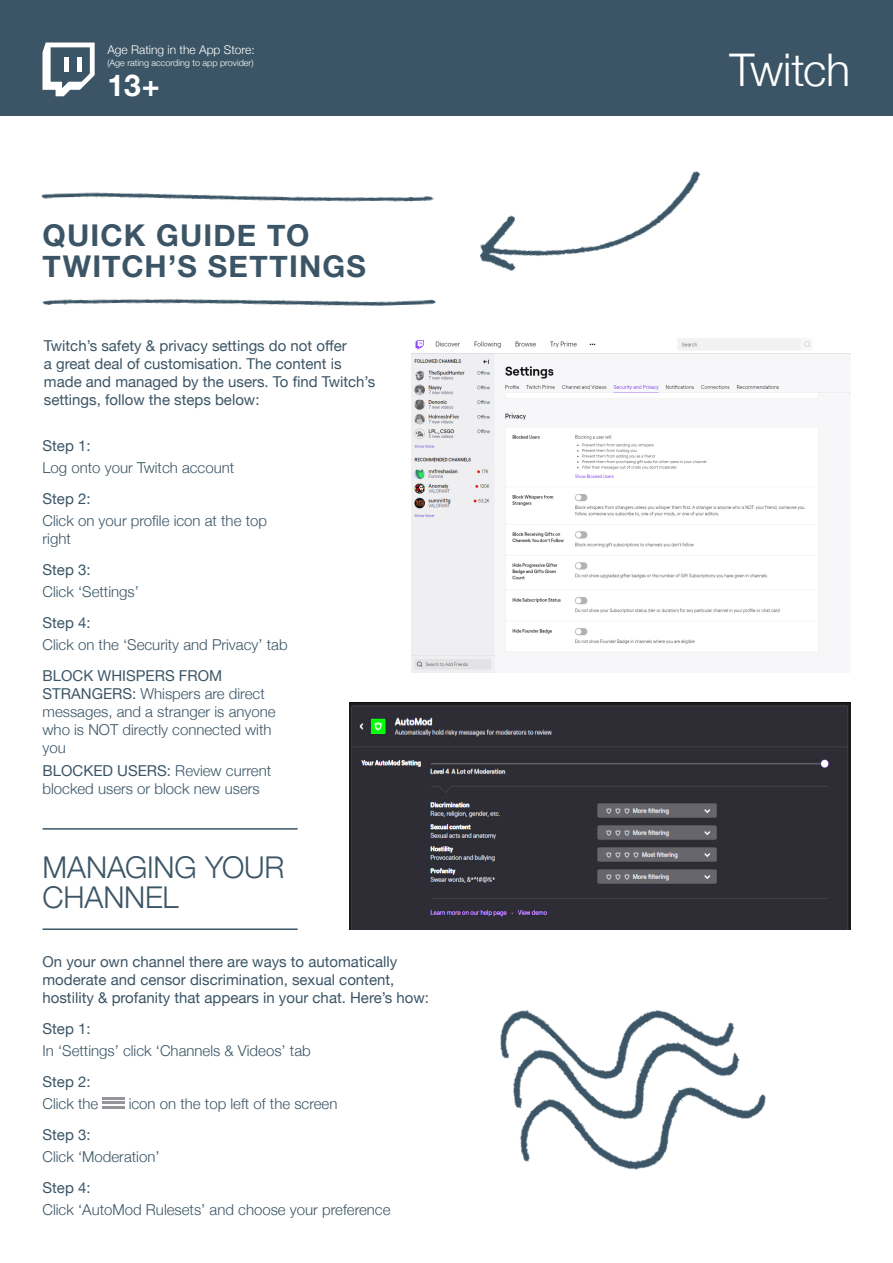
<style>
.page{position:relative;width:893px;height:1263px;background:#fff}
.page>*{position:absolute;margin:0;border:0;box-sizing:border-box;transform-origin:0 0}
.t1{font:300 45px "Helvetica Neue";letter-spacing:-.005em;color:#fff}
.t2{font:700 30px/30px "Helvetica Neue";letter-spacing:.04em;color:#3b5566}
.t3{font:300 30px "Helvetica Neue";letter-spacing:-.005em;color:#3b5566}
.t4{font:700 30px "Helvetica Neue";color:#fff}
.t5{font:300 15px/18px "Helvetica Neue";color:#3b5566}
.t6{font:15px/18px "Helvetica Neue";color:#3b5566}
.t7{font:300 12px "Helvetica Neue";color:#fff}
.t8{font:300 9px "Helvetica Neue";color:#fff}
.s1{font-weight:400}
</style>
<div class="page">
<div style="left:0;top:0;width:893px;height:116px;background:#3b5566"></div>
<img style="left:42px;top:299px;width:394px;height:7px">
<img style="left:41px;top:192px;width:393px;height:10px">
<svg style="left:43px;top:43px;width:52px;height:53px"></svg>
<div style="left:64px;top:57px;width:5px;height:15px;background:#fff"></div>
<div style="left:77px;top:57px;width:5px;height:15px;background:#fff"></div>
<hr style="left:103px;top:1097px;width:22px;height:2px;background:#939598">
<hr style="left:103px;top:1101px;width:22px;height:3px;background:#939598">
<hr style="left:103px;top:1106px;width:22px;height:3px;background:#939598">
<hr style="left:43px;top:928px;width:255px;height:2px;background:#3b5566">
<hr style="left:43px;top:828px;width:255px;height:2px;background:#3b5566">
<img style="left:480px;top:171px;width:221px;height:100px">
<img style="left:411px;top:338px;width:439px;height:335px">
<img style="left:391px;top:929px;width:457px;height:241px">
<img style="left:349px;top:702px;width:501px;height:227px">
<p class="t7" style="left:107px;top:40px;width:149px">Age Rating in the App Store:</p>
<p class="t8" style="left:107px;top:56px;width:148px">(Age rating according to app provider)</p>
<p class="t4" style="left:107px;top:62px;width:54px">13+</p>
<p class="t2" style="left:43px;top:222px;width:325px">QUICK GUIDE TO<br>TWITCH’S SETTINGS</p>
<p class="t6" style="left:44px;top:337px;width:333px">Twitch’s safety &amp; privacy settings do not offer<br>a great deal of customisation. The content is made and managed by the users. To find Twitch’s settings, follow the steps below:</p>
<p class="t6" style="left:43px;top:438px;width:50px">Step 1:</p>
<p class="t5" style="left:43px;top:458px;width:193px">Log onto your Twitch account</p>
<p class="t6" style="left:43px;top:491px;width:50px">Step 2:</p>
<p class="t5" style="left:43px;top:511px;width:226px">Click on your profile icon at the top right</p>
<p class="t6" style="left:43px;top:562px;width:50px">Step 3:</p>
<p class="t5" style="left:43px;top:582px;width:98px">Click ‘Settings’</p>
<p class="t6" style="left:43px;top:615px;width:50px">Step 4:</p>
<p class="t5" style="left:43px;top:635px;width:247px">Click on the ‘Security and Privacy’ tab</p>
<p class="t5" style="left:43px;top:666px;width:235px"><span class="s1">BLOCK WHISPERS FROM<br>STRANGERS:</span> Whispers are direct messages, and a stranger is anyone who is NOT directly connected with you</p>
<p class="t5" style="left:43px;top:760px;width:230px"><span class="s1">BLOCKED USERS:</span> Review current blocked users or block new users</p>
<p class="t3" style="left:43px;top:843px;width:243px">MANAGING YOUR</p>
<p class="t3" style="left:43px;top:873px;width:138px">CHANNEL</p>
<p class="t6" style="left:43px;top:954px;width:388px">On your own channel there are ways to automatically moderate and censor discrimination, sexual content, hostility &amp; profanity that appears in your chat. Here’s how:</p>
<p class="t6" style="left:43px;top:1020px;width:50px">Step 1:</p>
<p class="t5" style="left:43px;top:1041px;width:270px">In ‘Settings’ click ‘Channels &amp; Videos’ tab</p>
<p class="t6" style="left:43px;top:1073px;width:50px">Step 2:</p>
<p class="t5" style="left:43px;top:1094px;width:57px">Click the</p>
<p class="t5" style="left:129px;top:1094px;width:210px">icon on the top left of the screen</p>
<p class="t6" style="left:43px;top:1126px;width:50px">Step 3:</p>
<p class="t5" style="left:43px;top:1147px;width:119px">Click ‘Moderation’</p>
<p class="t6" style="left:43px;top:1179px;width:50px">Step 4:</p>
<p class="t5" style="left:43px;top:1200px;width:349px">Click ‘AutoMod Rulesets’ and choose your preference</p>
<p class="t1" style="left:730px;top:34px;width:122px">Twitch</p>
</div>
